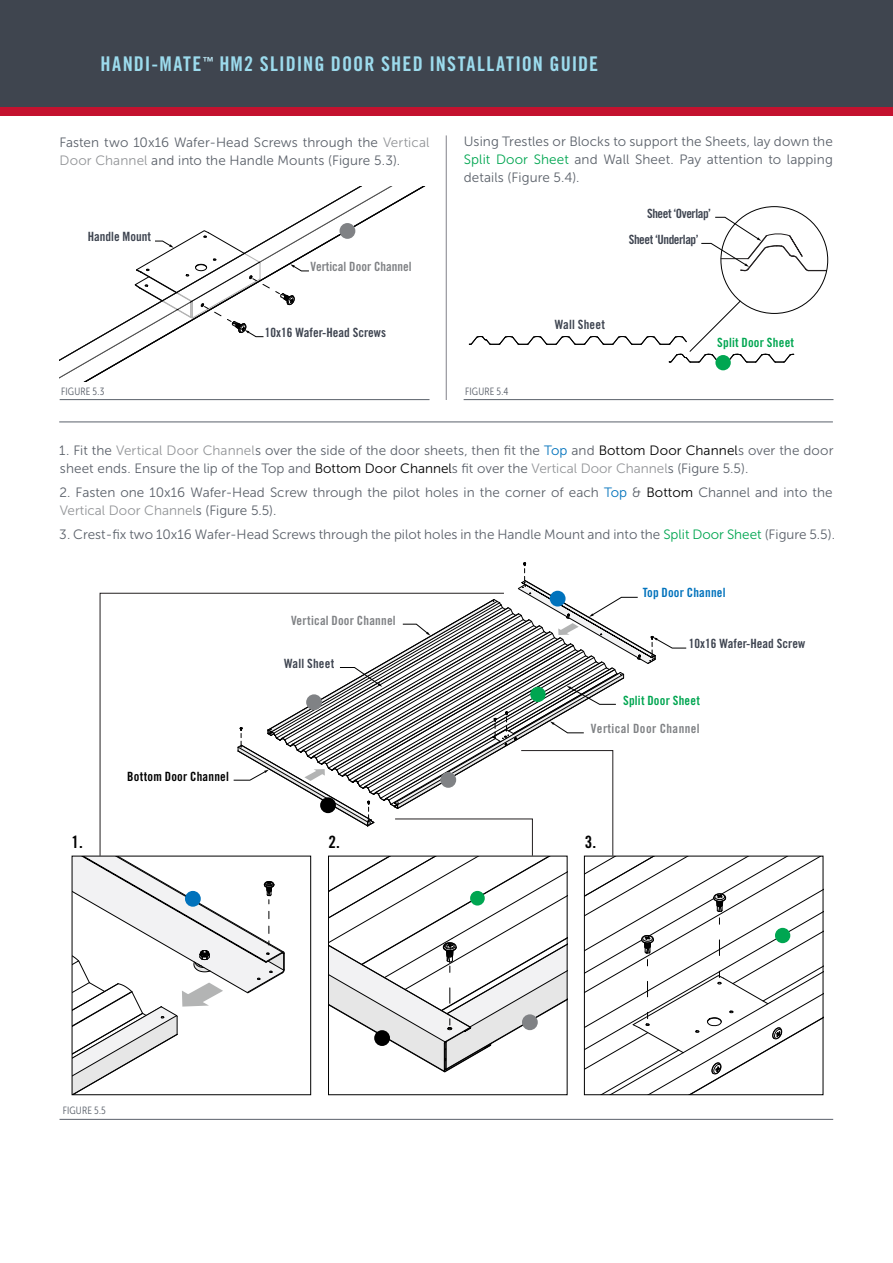
<style>
.page{position:relative;width:893px;height:1263px;background:#fff}
.page>*{position:absolute;margin:0;border:0;box-sizing:border-box;transform-origin:0 0}
.t1{font:20.25px "Trade Gothic LT Std Bd Cn 20";letter-spacing:.05em;color:#9cdbed}
.t2{font:16.95px "Trade Gothic LT Std Bd Cn 20";color:#000}
.t3{font:13.5px/18px "Museo Sans 300";color:#5b616a}
.t4{font:12.75px "Trade Gothic LT Std Bd Cn 20";color:#3e4450}
.t5{font:12.75px "Trade Gothic LT Std Bd Cn 20";letter-spacing:.015em;color:#808285}
.t6{font:12.75px "Trade Gothic LT Std Bd Cn 20";letter-spacing:-.035em;color:#3e4450}
.t7{font:12.75px "Trade Gothic LT Std Bd Cn 20";letter-spacing:.015em;color:#00a651}
.t8{font:12.75px "Trade Gothic LT Std Bd Cn 20";letter-spacing:.015em;color:#000}
.t9{font:12.75px "Trade Gothic LT Std Bd Cn 20";letter-spacing:.015em;color:#0072bc}
.t10{font:10.5px "Museo Sans Cond 300";letter-spacing:.02em;color:#5a606a}
.s1{color:#939598}
.s2{color:#00a651}
.s3{color:#0072bc}
.s4{color:#000}
</style>
<div class="page">
<div style="left:0;top:0;width:893px;height:107px;background:#3f454f"></div>
<div style="left:0;top:107px;width:893px;height:9px;background:#c4122f"></div>
<hr style="left:446px;top:135px;width:1px;height:265px;background:#82828a">
<svg style="left:60px;top:187px;width:364px;height:195px"></svg>
<svg style="left:134px;top:230px;width:175px;height:107px"></svg>
<svg style="left:72px;top:562px;width:751px;height:533px"></svg>
<svg style="left:469px;top:301px;width:325px;height:62px"></svg>
<svg style="left:701px;top:217px;width:127px;height:54px"></svg>
<hr style="left:60px;top:1119px;width:773px;height:1px;background:#5a606a">
<hr style="left:60px;top:399px;width:369px;height:1px;background:#5a606a">
<hr style="left:464px;top:399px;width:369px;height:1px;background:#5a606a">
<div style="left:470px;top:891px;width:15px;height:14px;background:#00a651;border-radius:50%"></div>
<hr style="left:59px;top:421px;width:774px;height:1px;background:#5a606a">
<div style="left:550px;top:591px;width:16px;height:15px;background:#0072bc;border-radius:50%"></div>
<div style="left:185px;top:891px;width:16px;height:16px;background:#0072bc;border-radius:50%"></div>
<div style="left:320px;top:797px;width:16px;height:16px;background:#000;border-radius:50%"></div>
<div style="left:374px;top:1030px;width:16px;height:16px;background:#000;border-radius:50%"></div>
<div style="left:340px;top:223px;width:15px;height:16px;background:#808285;border-radius:50%"></div>
<div style="left:306px;top:694px;width:16px;height:16px;background:#808285;border-radius:50%"></div>
<div style="left:440px;top:772px;width:16px;height:16px;background:#808285;border-radius:50%"></div>
<div style="left:522px;top:1014px;width:16px;height:16px;background:#808285;border-radius:50%"></div>
<div style="left:715px;top:355px;width:16px;height:15px;background:#00a651;border-radius:50%"></div>
<div style="left:530px;top:687px;width:16px;height:15px;background:#00a651;border-radius:50%"></div>
<div style="left:775px;top:928px;width:15px;height:15px;background:#00a651;border-radius:50%"></div>
<h1 class="t1" style="left:101px;top:51px;width:499px">HANDI-MATE<sup>™</sup> HM2 SLIDING DOOR SHED INSTALLATION GUIDE</h1>
<p class="t3" style="left:60px;top:133px;width:371px">Fasten two 10x16 Wafer-Head Screws through the <span class="s1">Vertical<br>Door Channel</span> and into the Handle Mounts (Figure 5.3).</p>
<p class="t4" style="left:88px;top:229px;width:65px">Handle Mount</p>
<p class="t5" style="left:310px;top:259px;width:103px">Vertical Door Channel</p>
<p class="t4" style="left:265px;top:325px;width:123px">10x16 Wafer-Head Screws</p>
<p class="t3" style="left:464px;top:133px;width:371px;text-align:justify">Using Trestles or Blocks to support the Sheets, lay down the <span class="s2">Split Door Sheet</span> and Wall Sheet. Pay attention to lapping details (Figure 5.4).</p>
<p class="t6" style="left:647px;top:206px;width:65px">Sheet ‘Overlap’</p>
<p class="t6" style="left:629px;top:232px;width:71px">Sheet ‘Underlap’</p>
<p class="t4" style="left:555px;top:316px;width:52px">Wall Sheet</p>
<p class="t7" style="left:717px;top:334px;width:78px">Split Door Sheet</p>
<p class="t10" style="left:61px;top:385px;width:45px">FIGURE 5.3</p>
<p class="t10" style="left:465px;top:385px;width:45px">FIGURE 5.4</p>
<p class="t3" style="left:59px;top:441px;width:776px">1. Fit the <span class="s1">Vertical Door Channel</span>s over the side of the door sheets, then fit the <span class="s3">Top</span> and <span class="s4">Bottom Door Channel</span>s over the door sheet ends. Ensure the lip of the Top and <span class="s4">Bottom Door Channel</span>s fit over the <span class="s1">Vertical Door Channel</span>s (Figure 5.5).</p>
<p class="t3" style="left:59px;top:483px;width:775px">2. Fasten one 10x16 Wafer-Head Screw through the pilot holes in the corner of each <span class="s3">Top</span> &amp; <span class="s4">Bottom</span> Channel and into the<br><span class="s1">Vertical Door Channel</span>s (Figure 5.5).</p>
<p class="t3" style="left:59px;top:525px;width:777px">3. Crest-fix two 10x16 Wafer-Head Screws through the pilot holes in the Handle Mount and into the <span class="s2">Split Door Sheet</span> (Figure 5.5).</p>
<p class="t2" style="left:72px;top:832px;width:13px">1.</p>
<p class="t8" style="left:127px;top:769px;width:103px">Bottom Door Channel</p>
<p class="t5" style="left:291px;top:613px;width:106px">Vertical Door Channel</p>
<p class="t4" style="left:284px;top:656px;width:52px">Wall Sheet</p>
<p class="t9" style="left:643px;top:585px;width:84px">Top Door Channel</p>
<p class="t4" style="left:689px;top:636px;width:118px">10x16 Wafer-Head Screw</p>
<p class="t7" style="left:623px;top:692px;width:78px">Split Door Sheet</p>
<p class="t5" style="left:591px;top:721px;width:110px">Vertical Door Channel</p>
<p class="t2" style="left:328px;top:832px;width:13px">2.</p>
<p class="t2" style="left:585px;top:832px;width:13px">3.</p>
<p class="t10" style="left:63px;top:1105px;width:45px">FIGURE 5.5</p>
</div>
